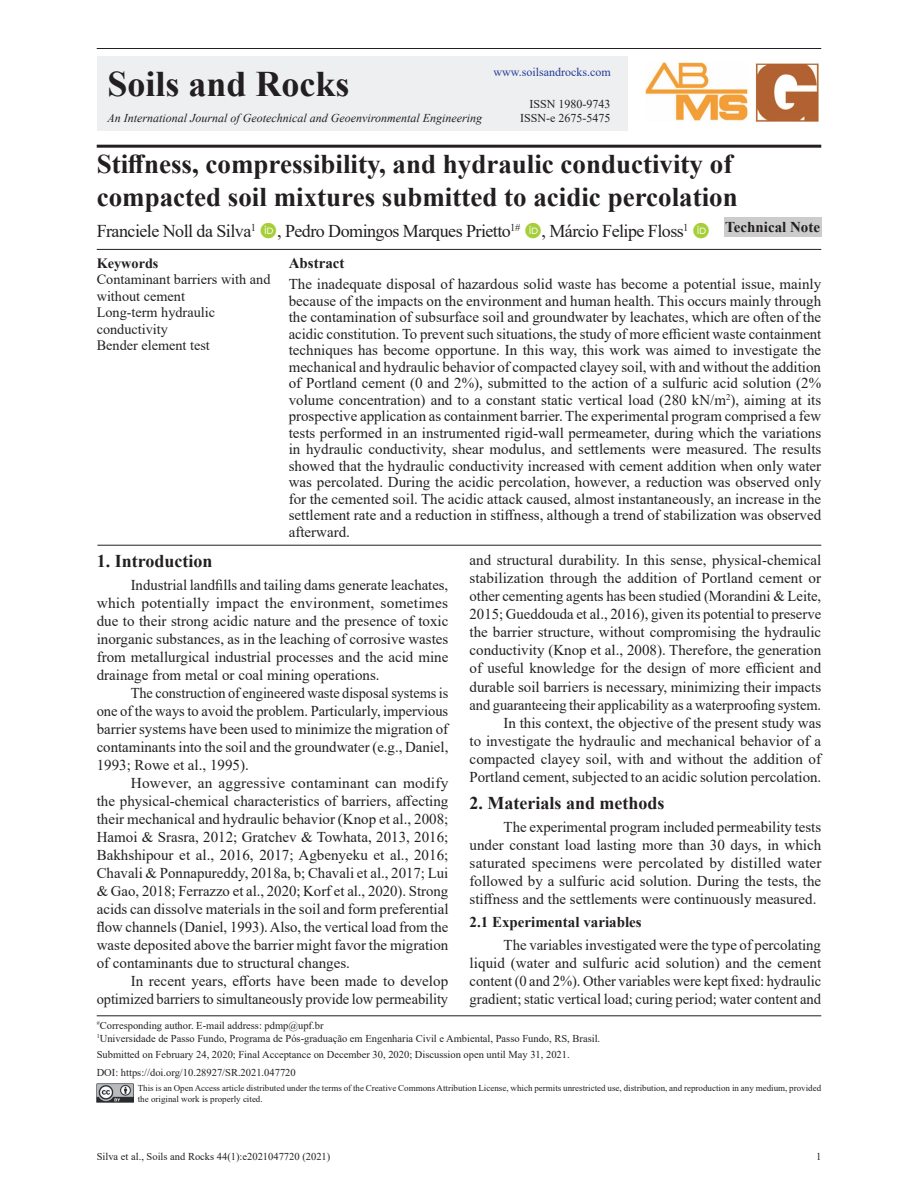
<style>
.page{position:relative;width:918px;height:1188px;background:#fff}
.page>*{position:absolute;margin:0;border:0;box-sizing:border-box;transform-origin:0 0}
.t1{font:700 36px "Times New Roman";color:#231f20}
.ArticleTitle{font:700 27px/32.4px "Times New Roman";color:#231f20}
.Authors{font:18px "Times New Roman";letter-spacing:-.03em;color:#231f20}
.Heading1{font:700 18px "Times New Roman";color:#231f20}
.Paragraph{font:15px/18px "Times New Roman";color:#231f20;text-align:justify}
.Abstract{font:15px/16.5px "Times New Roman";color:#231f20;text-align:justify}
.Paragraph-2{font:15px/18px "Times New Roman";color:#231f20;text-align:justify;scale:.96 1}
.Heading2{font:700 15px "Times New Roman";color:#231f20}
.AbstractTitle{font:700 15px "Times New Roman";color:#231f20}
.Keywords{font:14.25px/16.5px "Times New Roman";color:#231f20}
.KeywordsTitle{font:700 14.25px "Times New Roman";color:#231f20}
.t2{font:italic 12px "Times New Roman";color:#231f20}
.t3{font:12px/14.4px "Times New Roman";color:#231f20;text-align:right}
.t4{font:12px "Times New Roman";color:#243d98}
.Affiliations{font:10.5px "Times New Roman";color:#231f20}
.History{font:10.5px "Times New Roman";color:#231f20}
.Correspondence{font:10.5px "Times New Roman";color:#231f20}
.t5{font:9px/10.8px "Times New Roman";color:#231f20}
</style>
<div class="page">
<div style="left:97px;top:57px;width:531px;height:74px;background:#eeeff1"></div>
<img style="left:645px;top:63px;width:174px;height:58px">
<img style="left:97px;top:1083px;width:37px;height:20px">
<hr style="left:97px;top:48px;width:724px;height:1px;background:#231f20">
<hr style="left:97px;top:145px;width:724px;height:3px;background:#231f20">
<hr style="left:97px;top:249px;width:724px;height:1px;background:#231f20">
<hr style="left:97px;top:545px;width:724px;height:1px;background:#231f20">
<hr style="left:97px;top:1015px;width:724px;height:1px;background:#231f20">
<div style="left:724px;top:217px;width:97px;height:20px;background:#ccc"></div>
<h1 class="t1" style="left:108px;top:58px;width:244px">Soils and Rocks</h1>
<p class="t2" style="left:108px;top:110px;width:376px">An International Journal of Geotechnical and Geoenvironmental Engineering</p>
<p class="t4" style="left:494px;top:64px;width:119px">www.soilsandrocks.com</p>
<p class="t3" style="left:520px;top:96px;width:92px">ISSN 1980-9743<br>ISSN-e 2675-5475</p>
<p class="ArticleTitle" style="left:97px;top:147px;width:642px">Stiffness, compressibility, and hydraulic conductivity of compacted soil mixtures submitted to acidic percolation</p>
<p class="Authors" style="left:97px;top:218px;width:593px">Franciele Noll da Silva<sup>1</sup> , Pedro Domingos Marques Prietto<sup>1#</sup> , Márcio Felipe Floss<sup>1</sup></p>
<p class="Heading2" style="left:725px;top:216px;width:96px">Technical Note</p>
<p class="KeywordsTitle" style="left:97px;top:253px;width:63px">Keywords</p>
<p class="Keywords" style="left:97px;top:271px;width:175px">Contaminant barriers with and without cement<br>Long-term hydraulic conductivity<br>Bender element test</p>
<p class="AbstractTitle" style="left:289px;top:252px;width:57px">Abstract</p>
<p class="Abstract" style="left:289px;top:275px;width:534px">The inadequate disposal of hazardous solid waste has become a potential issue, mainly because of the impacts on the environment and human health. This occurs mainly through the contamination of subsurface soil and groundwater by leachates, which are often of the acidic constitution. To prevent such situations, the study of more efficient waste containment techniques has become opportune. In this way, this work was aimed to investigate the mechanical and hydraulic behavior of compacted clayey soil, with and without the addition of Portland cement (0 and 2%), submitted to the action of a sulfuric acid solution (2% volume concentration) and to a constant static vertical load (280 kN/m<sup>2</sup>), aiming at its prospective application as containment barrier. The experimental program comprised a few tests performed in an instrumented rigid-wall permeameter, during which the variations in hydraulic conductivity, shear modulus, and settlements were measured. The results showed that the hydraulic conductivity increased with cement addition when only water was percolated. During the acidic percolation, however, a reduction was observed only for the cemented soil. The acidic attack caused, almost instantaneously, an increase in the settlement rate and a reduction in stiffness, although a trend of stabilization was observed afterward.</p>
<p class="Heading1" style="left:97px;top:548px;width:117px">1. Introduction</p>
<p class="Paragraph" style="left:97px;top:576px;width:353px;text-indent:34px">Industrial landfills and tailing dams generate leachates, which potentially impact the environment, sometimes due to their strong acidic nature and the presence of toxic inorganic substances, as in the leaching of corrosive wastes from metallurgical industrial processes and the acid mine drainage from metal or coal mining operations.</p>
<p class="Paragraph-2" style="left:97px;top:684px;width:368px;text-indent:34px">The construction of engineered waste disposal systems is one of the ways to avoid the problem. Particularly, impervious barrier systems have been used to minimize the migration of contaminants into the soil and the groundwater (e.g., Daniel, 1993; Rowe et al., 1995).</p>
<p class="Paragraph" style="left:97px;top:774px;width:353px;text-indent:34px">However, an aggressive contaminant can modify the physical-chemical characteristics of barriers, affecting their mechanical and hydraulic behavior (Knop et al., 2008; Hamoi &amp; Srasra, 2012; Gratchev &amp; Towhata, 2013, 2016; Bakhshipour et al., 2016, 2017; Agbenyeku et al., 2016; Chavali &amp; Ponnapureddy, 2018a, b; Chavali et al., 2017; Lui &amp; Gao, 2018; Ferrazzo et al., 2020; Korf et al., 2020). Strong acids can dissolve materials in the soil and form preferential flow channels (Daniel, 1993). Also, the vertical load from the waste deposited above the barrier might favor the migration of contaminants due to structural changes.</p>
<p class="Paragraph" style="left:97px;top:972px;width:353px;text-align:right">In recent years, efforts have been made to develop optimized barriers to simultaneously provide low permeability</p>
<p class="Paragraph" style="left:470px;top:551px;width:353px">and structural durability. In this sense, physical-chemical stabilization through the addition of Portland cement or other cementing agents has been studied (Morandini &amp; Leite, 2015; Gueddouda et al., 2016), given its potential to preserve the barrier structure, without compromising the hydraulic conductivity (Knop et al., 2008). Therefore, the generation of useful knowledge for the design of more efficient and durable soil barriers is necessary, minimizing their impacts and guaranteeing their applicability as a waterproofing system.</p>
<p class="Paragraph" style="left:470px;top:713px;width:353px;text-indent:34px">In this context, the objective of the present study was to investigate the hydraulic and mechanical behavior of a compacted clayey soil, with and without the addition of Portland cement, subjected to an acidic solution percolation.</p>
<p class="Heading1" style="left:470px;top:790px;width:196px">2. Materials and methods</p>
<p class="Paragraph" style="left:470px;top:817px;width:353px;text-indent:34px">The experimental program included permeability tests under constant load lasting more than 30 days, in which saturated specimens were percolated by distilled water followed by a sulfuric acid solution. During the tests, the stiffness and the settlements were continuously measured.</p>
<p class="Heading2" style="left:470px;top:911px;width:174px">2.1 Experimental variables</p>
<p class="Paragraph" style="left:470px;top:936px;width:353px;text-indent:34px">The variables investigated were the type of percolating liquid (water and sulfuric acid solution) and the cement content (0 and 2%). Other variables were kept fixed: hydraulic gradient; static vertical load; curing period; water content and</p>
<p class="Correspondence" style="left:97px;top:1018px;width:228px"><sup>#</sup>Corresponding author. E-mail address: pdmp@upf.br</p>
<p class="Affiliations" style="left:97px;top:1031px;width:505px"><sup>1</sup>Universidade de Passo Fundo, Programa de Pós-graduação em Engenharia Civil e Ambiental, Passo Fundo, RS, Brasil.</p>
<p class="History" style="left:97px;top:1047px;width:475px">Submitted on February 24, 2020; Final Acceptance on December 30, 2020; Discussion open until May 31, 2021.</p>
<p class="Affiliations" style="left:97px;top:1065px;width:201px">DOI: https://doi.org/10.28927/SR.2021.047720</p>
<p class="t5" style="left:138px;top:1083px;width:685px">This is an Open Access article distributed under the terms of the Creative Commons Attribution License, which permits unrestricted use, distribution, and reproduction in any medium, provided the original work is properly cited.</p>
<p class="Affiliations" style="left:97px;top:1149px;width:235px">Silva et al., Soils and Rocks 44(1):e2021047720 (2021)</p>
<p class="Affiliations" style="left:816px;top:1149px;width:7px">1</p>
</div>
